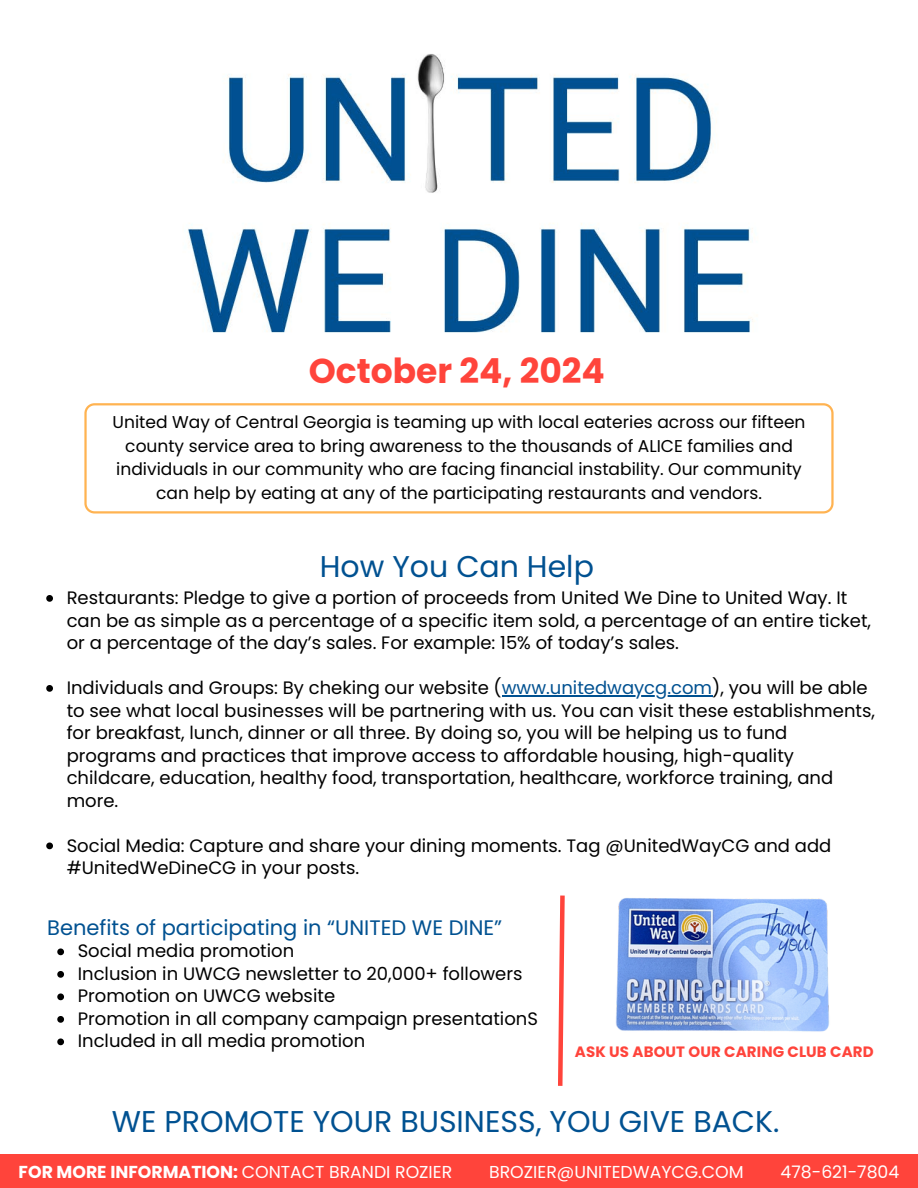
<style>
.page{position:relative;width:918px;height:1188px;background:#fff}
.page>*{position:absolute;margin:0;border:0;box-sizing:border-box;transform-origin:0 0}
.t1{font:700 34.5px "Poppins";color:#ff443b}
.t2{font:30px "Poppins";color:#005191}
.t3{font:21px "Poppins";color:#005191}
.t4{font:18px/22.5px "Poppins";color:#000}
.t5{font:700 17.25px "Poppins";color:#fff}
.t6{font:17.25px "Poppins";color:#fff}
.t7{font:17.1px/23.5px "Poppins";color:#000;text-align:center}
.t8{font:700 15px "Poppins";letter-spacing:.005em;color:#ff443b}
.s1{color:#005191}
.s2{font-weight:400}
</style>
<div class="page">
<div style="left:0;top:1154px;width:918px;height:34px;background:#ff443b"></div>
<svg style="left:84px;top:403px;width:750px;height:110px"></svg>
<img style="left:616px;top:898px;width:214px;height:134px">
<svg style="left:46px;top:595px;width:7px;height:7px"></svg>
<svg style="left:46px;top:685px;width:7px;height:7px"></svg>
<hr style="left:502px;top:695px;width:210px;height:1px;background:#005191">
<svg style="left:46px;top:843px;width:7px;height:6px"></svg>
<svg style="left:57px;top:948px;width:7px;height:7px"></svg>
<svg style="left:57px;top:971px;width:7px;height:7px"></svg>
<svg style="left:57px;top:993px;width:7px;height:7px"></svg>
<svg style="left:57px;top:1016px;width:7px;height:7px"></svg>
<svg style="left:57px;top:1038px;width:7px;height:7px"></svg>
<svg style="left:558px;top:895px;width:7px;height:191px"></svg>
<img style="left:188px;top:54px;width:566px;height:279px">
<h1 class="t1" style="left:309px;top:347px;width:298px">October 24, 2024</h1>
<p class="t7" style="left:113px;top:410px;width:694px">United Way of Central Georgia is teaming up with local eateries across our fifteen county service area to bring awareness to the thousands of ALICE families and individuals in our community who are facing financial instability. Our community can help by eating at any of the participating restaurants and vendors.</p>
<h4 class="t2" style="left:320px;top:546px;width:276px">How You Can Help</h4>
<p class="t4" style="left:67px;top:586px;width:806px">Restaurants: Pledge to give a portion of proceeds from United We Dine to United Way. It can be as simple as a percentage of a specific item sold, a percentage of an entire ticket, or a percentage of the day’s sales. For example: 15% of today’s sales.</p>
<p class="t4" style="left:67px;top:676px;width:802px">Individuals and Groups: By cheking our website (<span class="s1">www.unitedwaycg.com</span>), you will be able</p>
<p class="t4" style="left:67px;top:699px;width:810px">to see what local businesses will be partnering with us. You can visit these establishments, for breakfast, lunch, dinner or all three. By doing so, you will be helping us to fund programs and practices that improve access to affordable housing, high-quality childcare, education, healthy food, transportation, healthcare, workforce training, and more.</p>
<p class="t4" style="left:67px;top:834px;width:766px">Social Media: Capture and share your dining moments. Tag @UnitedWayCG and add</p>
<h6 class="t4" style="left:67px;top:856px;width:294px">#UnitedWeDineCG in your posts.</h6>
<p class="t3" style="left:47px;top:913px;width:457px">Benefits of participating in “UNITED WE DINE”</p>
<p class="t4" style="left:78px;top:940px;width:218px">Social media promotion</p>
<p class="t4" style="left:78px;top:962px;width:446px">Inclusion in UWCG newsletter to 20,000+ followers</p>
<p class="t4" style="left:78px;top:985px;width:259px">Promotion on UWCG website</p>
<h3 class="t4" style="left:78px;top:1007px;width:462px">Promotion in all company campaign presentationS</h3>
<p class="t4" style="left:78px;top:1030px;width:289px">Included in all media promotion</p>
<p class="t8" style="left:575px;top:1041px;width:300px">ASK US ABOUT OUR CARING CLUB CARD</p>
<p class="t2" style="left:112px;top:1100px;width:669px">WE PROMOTE YOUR BUSINESS, YOU GIVE BACK.</p>
<p class="t5" style="left:19px;top:1160px;width:435px">FOR MORE INFORMATION: <span class="s2">CONTACT BRANDI ROZIER</span></p>
<p class="t6" style="left:489px;top:1160px;width:256px">BROZIER@UNITEDWAYCG.COM</p>
<p class="t6" style="left:781px;top:1160px;width:120px">478-621-7804</p>
</div>
